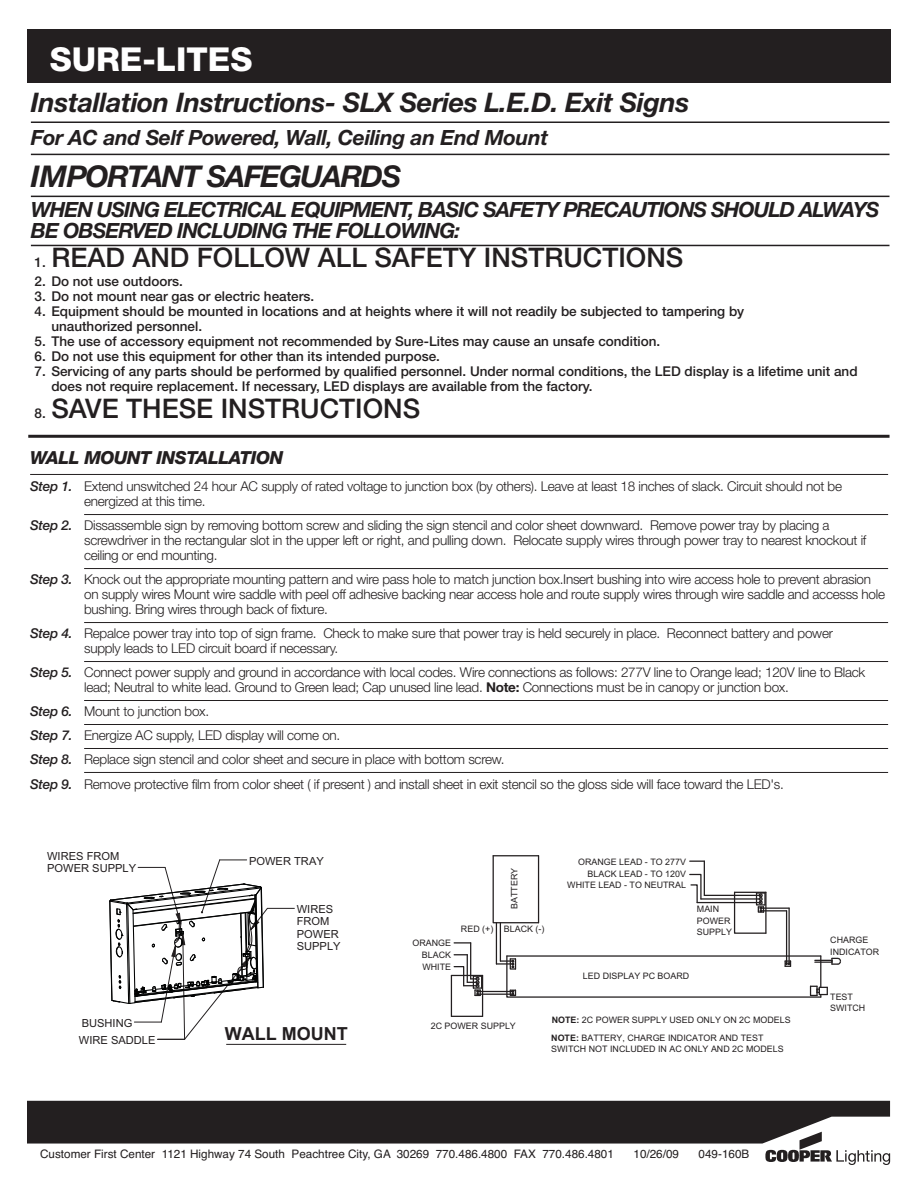
<style>
.page{position:relative;width:918px;height:1188px;background:#fff}
.page>*{position:absolute;margin:0;border:0;box-sizing:border-box;transform-origin:0 0}
.t1{font:800 33px "Helvetica Neue LT Std";color:#fff}
.t2{font:italic 700 30px "Helvetica Neue LT Std";letter-spacing:-.045em;color:#231f20}
.t3{font:500 27px "Helvetica Neue LT Std";color:#231f20}
.t4{font:italic 700 27px "Helvetica Neue LT Std";letter-spacing:-.015em;color:#231f20}
.t5{font:italic 700 21px/21px "Helvetica Neue LT Std";letter-spacing:-.045em;color:#231f20}
.t6{font:italic 700 21px "Helvetica Neue LT Std";letter-spacing:-.015em;color:#231f20}
.t7{font:italic 800 18px "Helvetica Neue LT Std";letter-spacing:-.02em;color:#231f20}
.t8{font:700 18px "Arial";color:#231f20}
.t9{font:300 13.5px/15px "Helvetica Neue LT Std";letter-spacing:-.02em;color:#231f20}
.t10{font:500 13.5px/15px "Helvetica Neue LT Std";color:#231f20}
.t11{font:11.7px "Helvetica";color:#231f20}
.t12{font:11.1px/12.3px "Arial";color:#231f20}
.t13{font:8.85px/11.6px "Arial";color:#231f20}
.s1{font-size:13.5px}
.s2{font-weight:500;font-style:italic}
.s3{font-weight:700}
</style>
<div class="page">
<hr style="left:30px;top:474px;width:858px;height:1px;background:#231f20">
<hr style="left:84px;top:514px;width:804px;height:1px;background:#231f20">
<hr style="left:84px;top:568px;width:804px;height:1px;background:#231f20">
<hr style="left:84px;top:622px;width:804px;height:1px;background:#231f20">
<hr style="left:84px;top:661px;width:804px;height:1px;background:#231f20">
<hr style="left:84px;top:700px;width:804px;height:1px;background:#231f20">
<hr style="left:84px;top:724px;width:804px;height:1px;background:#231f20">
<hr style="left:84px;top:748px;width:804px;height:1px;background:#231f20">
<hr style="left:84px;top:772px;width:804px;height:1px;background:#231f20">
<hr style="left:31px;top:122px;width:858px;height:1px;background:#231f20">
<hr style="left:31px;top:154px;width:858px;height:1px;background:#231f20">
<hr style="left:31px;top:196px;width:858px;height:1px;background:#231f20">
<hr style="left:31px;top:245px;width:858px;height:1px;background:#231f20">
<hr style="left:28px;top:435px;width:862px;height:3px;background:#231f20">
<svg style="left:28px;top:1101px;width:862px;height:64px"></svg>
<div style="left:27px;top:29px;width:864px;height:54px;background:#231f20"></div>
<hr style="left:226px;top:1044px;width:120px;height:1px;background:#231f20">
<svg style="left:109px;top:859px;width:185px;height:181px"></svg>
<hr style="left:451px;top:1016px;width:32px;height:1px;background:#231f20">
<hr style="left:478px;top:994px;width:35px;height:1px;background:#231f20">
<hr style="left:451px;top:975px;width:32px;height:1px;background:#231f20">
<hr style="left:451px;top:975px;width:1px;height:41px;background:#231f20">
<svg style="left:454px;top:942px;width:17px;height:2px"></svg>
<hr style="left:478px;top:991px;width:35px;height:1px;background:#231f20">
<hr style="left:482px;top:975px;width:1px;height:41px;background:#231f20">
<hr style="left:470px;top:943px;width:1px;height:36px;background:#231f20">
<svg style="left:453px;top:954px;width:29px;height:43px"></svg>
<hr style="left:786px;top:911px;width:1px;height:53px;background:#231f20">
<hr style="left:788px;top:908px;width:2px;height:56px;background:#231f20">
<hr style="left:704px;top:895px;width:57px;height:1px;background:#231f20">
<svg style="left:733px;top:891px;width:56px;height:43px"></svg>
<hr style="left:701px;top:898px;width:60px;height:2px;background:#231f20">
<hr style="left:697px;top:902px;width:64px;height:1px;background:#231f20">
<svg style="left:689px;top:873px;width:13px;height:31px"></svg>
<svg style="left:690px;top:861px;width:14px;height:1px"></svg>
<svg style="left:492px;top:855px;width:48px;height:69px"></svg>
<hr style="left:538px;top:856px;width:1px;height:67px;background:#231f20">
<svg style="left:496px;top:955px;width:345px;height:43px"></svg>
<hr style="left:496px;top:923px;width:1px;height:41px;background:#231f20">
<hr style="left:500px;top:923px;width:1px;height:38px;background:#231f20">
<hr style="left:704px;top:861px;width:1px;height:34px;background:#231f20">
<h1 class="t1" style="left:50px;top:40px;width:204px">SURE-LITES</h1>
<h3 class="t4" style="left:31px;top:93px;width:660px">Installation Instructions- SLX Series L.E.D. Exit Signs</h3>
<h3 class="t6" style="left:31px;top:130px;width:519px">For AC and Self Powered, Wall, Ceiling an End Mount</h3>
<h2 class="t2" style="left:31px;top:166px;width:372px">IMPORTANT SAFEGUARDS</h2>
<h3 class="t5" style="left:31px;top:201px;width:850px">WHEN USING ELECTRICAL EQUIPMENT, BASIC SAFETY PRECAUTIONS SHOULD ALWAYS<br>BE OBSERVED INCLUDING THE FOLLOWING:</h3>
<h3 class="t3" style="left:35px;top:247px;width:650px"><span class="s1">1.</span> READ AND FOLLOW ALL SAFETY INSTRUCTIONS</h3>
<p class="t10" style="left:35px;top:275px;width:150px">2. Do not use outdoors.</p>
<p class="t10" style="left:35px;top:290px;width:281px">3. Do not mount near gas or electric heaters.</p>
<p class="t10" style="left:51px;top:305px;width:694px;text-indent:-17px">4. Equipment should be mounted in locations and at heights where it will not readily be subjected to tampering by unauthorized personnel.</p>
<p class="t10" style="left:35px;top:335px;width:627px">5. The use of accessory equipment not recommended by Sure-Lites may cause an unsafe condition.</p>
<p class="t10" style="left:35px;top:350px;width:407px">6. Do not use this equipment for other than its intended purpose.</p>
<p class="t10" style="left:51px;top:365px;width:808px;text-indent:-17px">7. Servicing of any parts should be performed by qualified personnel. Under normal conditions, the LED display is a lifetime unit and does not require replacement. If necessary, LED displays are available from the factory.</p>
<h3 class="t3" style="left:35px;top:399px;width:387px"><span class="s1">8.</span> SAVE THESE INSTRUCTIONS</h3>
<h3 class="t7" style="left:30px;top:448px;width:254px">WALL MOUNT INSTALLATION</h3>
<p class="t9" style="left:84px;top:480px;width:759px;text-indent:-54px"><span class="s2">Step 1.</span> Extend unswitched 24 hour AC supply of rated voltage to junction box (by others). Leave at least 18 inches of slack. Circuit should not be energized at this time.</p>
<p class="t9" style="left:84px;top:519px;width:784px;text-indent:-54px"><span class="s2">Step 2.</span> Dissassemble sign by removing bottom screw and sliding the sign stencil and color sheet downward. Remove power tray by placing a screwdriver in the rectangular slot in the upper left or right, and pulling down. Relocate supply wires through power tray to nearest knockout if ceiling or end mounting.</p>
<p class="t9" style="left:84px;top:573px;width:802px;text-indent:-54px"><span class="s2">Step 3.</span> Knock out the appropriate mounting pattern and wire pass hole to match junction box.Insert bushing into wire access hole to prevent abrasion on supply wires Mount wire saddle with peel off adhesive backing near access hole and route supply wires through wire saddle and accesss hole bushing. Bring wires through back of fixture.</p>
<p class="t9" style="left:84px;top:627px;width:750px;text-indent:-54px"><span class="s2">Step 4.</span> Repalce power tray into top of sign frame. Check to make sure that power tray is held securely in place. Reconnect battery and power supply leads to LED circuit board if necessary.</p>
<p class="t9" style="left:84px;top:666px;width:783px;text-indent:-54px"><span class="s2">Step 5.</span> Connect power supply and ground in accordance with local codes. Wire connections as follows: 277V line to Orange lead; 120V line to Black lead; Neutral to white lead. Ground to Green lead; Cap unused line lead. <span class="s3">Note:</span> Connections must be in canopy or junction box.</p>
<p class="t9" style="left:30px;top:701px;width:755px;line-height:24.3px"><span class="s2">Step 6.</span> Mount to junction box.<br><span class="s2">Step 7.</span> Energize AC supply, LED display will come on.<br><span class="s2">Step 8.</span> Replace sign stencil and color sheet and secure in place with bottom screw.<br><span class="s2">Step 9.</span> Remove protective film from color sheet ( if present ) and install sheet in exit stencil so the gloss side will face toward the LED's.</p>
<p class="t12" style="left:47px;top:850px;width:91px">WIRES FROM<br>POWER SUPPLY</p>
<p class="t12" style="left:249px;top:855px;width:76px">POWER TRAY</p>
<p class="t12" style="left:297px;top:903px;width:45px">WIRES<br>FROM<br>POWER<br>SUPPLY</p>
<p class="t12" style="left:79px;top:1014px;width:78px;line-height:17.2px">BUSHING<br>WIRE SADDLE</p>
<h3 class="t8" style="left:225px;top:1024px;width:124px">WALL MOUNT</h3>
<p class="t13" style="left:578px;top:857px;width:109px">ORANGE LEAD - TO 277V</p>
<p class="t13" style="left:567px;top:880px;width:120px">WHITE LEAD - TO NEUTRAL</p>
<p class="t13" style="left:509px;top:909px;width:43px;rotate:-90deg">BATTERY</p>
<p class="t13" style="left:588px;top:868px;width:100px">BLACK LEAD - TO 120V</p>
<p class="t13" style="left:697px;top:903px;width:37px">MAIN<br>POWER<br>SUPPLY</p>
<p class="t13" style="left:461px;top:923px;width:85px">RED (+) BLACK (-)</p>
<p class="t13" style="left:412px;top:937px;width:40px">ORANGE</p>
<p class="t13" style="left:830px;top:935px;width:50px">CHARGE<br>INDICATOR</p>
<p class="t13" style="left:830px;top:991px;width:37px">TEST<br>SWITCH</p>
<p class="t13" style="left:422px;top:949px;width:31px">BLACK</p>
<p class="t13" style="left:422px;top:961px;width:30px">WHITE</p>
<p class="t13" style="left:583px;top:970px;width:108px">LED DISPLAY PC BOARD</p>
<p class="t13" style="left:431px;top:1020px;width:87px">2C POWER SUPPLY</p>
<p class="t13" style="left:551px;top:1011px;width:241px;line-height:17.5px"><span class="s3">NOTE:</span> 2C POWER SUPPLY USED ONLY ON 2C MODELS<br><span class="s3">NOTE:</span> BATTERY, CHARGE INDICATOR AND TEST</p>
<p class="t13" style="left:551px;top:1044px;width:234px">SWITCH NOT INCLUDED IN AC ONLY AND 2C MODELS</p>
<p class="t11" style="left:40px;top:1149px;width:575px">Customer First Center 1121 Highway 74 South Peachtree City, GA 30269 770.486.4800 FAX 770.486.4801</p>
<p class="t11" style="left:634px;top:1149px;width:47px">10/26/09</p>
<p class="t11" style="left:699px;top:1149px;width:52px">049-160B</p>
</div>
